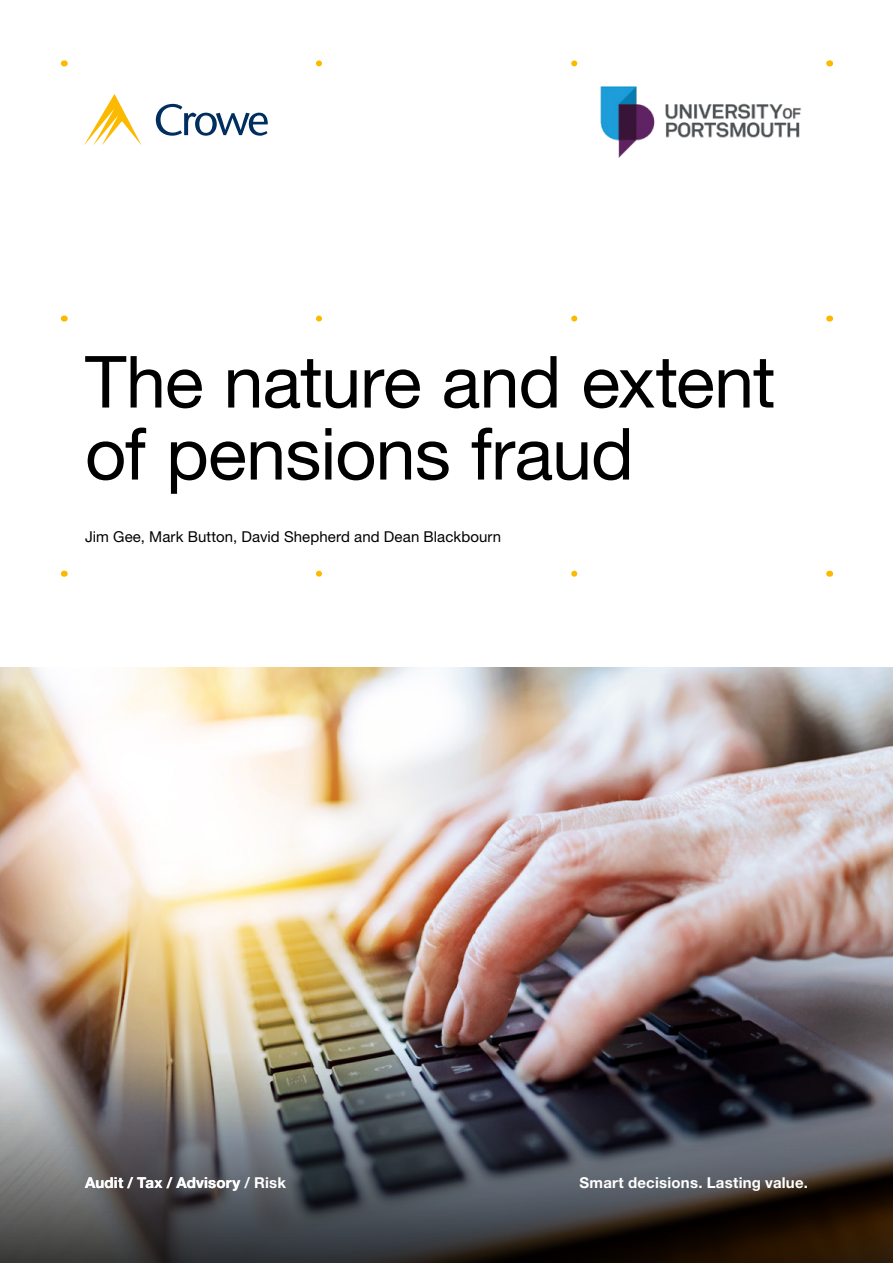
<style>
.page{position:relative;width:893px;height:1263px;background:#fff}
.page>*{position:absolute;margin:0;border:0;box-sizing:border-box;transform-origin:0 0}
.t1{font:72px/72px "Helvetica Neue LT Std";letter-spacing:-.015em;color:#000}
.t2{font:700 15px "Helvetica Neue LT Std";letter-spacing:.015em;color:#fff}
.Body_Copy{font:15px "Helvetica Neue LT Std";letter-spacing:.005em;color:#000}
</style>
<div class="page">
<img style="left:0;top:668px;width:893px;height:338px">
<img style="left:600px;top:86px;width:201px;height:72px">
<img style="left:0;top:1006px;width:893px;height:257px">
<img style="left:0;top:668px;width:468px;height:467px;border-radius:50%">
<svg style="left:319px;top:60px;width:259px;height:6px"></svg>
<svg style="left:319px;top:316px;width:259px;height:6px"></svg>
<svg style="left:319px;top:571px;width:259px;height:6px"></svg>
<svg style="left:156px;top:104px;width:112px;height:32px"></svg>
<svg style="left:84px;top:94px;width:58px;height:51px"></svg>
<p class="t1" style="left:85px;top:345px;width:692px">The nature and extent of pensions fraud</p>
<p class="Body_Copy" style="left:85px;top:527px;width:417px">Jim Gee, Mark Button, David Shepherd and Dean Blackbourn</p>
<p class="t2" style="left:85px;top:1173px;width:202px">Audit / Tax / Advisory / Risk</p>
<p class="t2" style="left:579px;top:1173px;width:230px">Smart decisions. Lasting value.</p>
</div>
